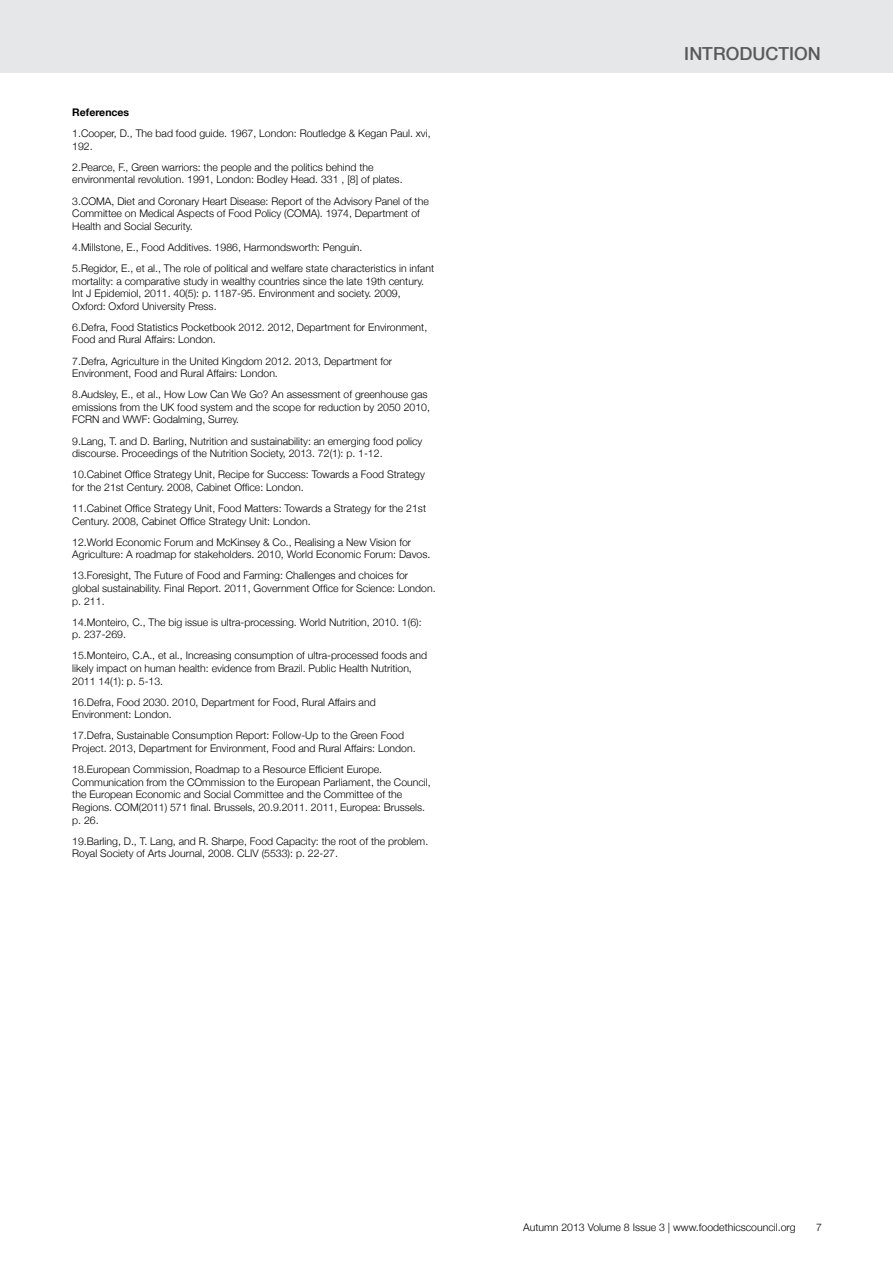
<style>
.page{position:relative;width:893px;height:1263px;background:#fff}
.page>*{position:absolute;margin:0;border:0;box-sizing:border-box;transform-origin:0 0}
.t1{font:500 18px "Helvetica Neue";color:#58595b}
.t2{font:300 10.5px/12.6px "Helvetica Neue";color:#000}
.t3{font:700 10.5px "Helvetica Neue";color:#000}
</style>
<div class="page">
<div style="left:0;top:0;width:893px;height:72px;background:#e6e7e8"></div>
<p class="t3" style="left:72px;top:104px;width:58px">References</p>
<p class="t2" style="left:72px;top:126px;width:360px">1.Cooper, D., The bad food guide. 1967, London: Routledge &amp; Kegan Paul. xvi,<br>192.</p>
<p class="t2" style="left:72px;top:160px;width:332px">2.Pearce, F., Green warriors: the people and the politics behind the environmental revolution. 1991, London: Bodley Head. 331 , [8] of plates.</p>
<p class="t2" style="left:72px;top:194px;width:358px">3.COMA, Diet and Coronary Heart Disease: Report of the Advisory Panel of the<br>Committee on Medical Aspects of Food Policy (COMA). 1974, Department of<br>Health and Social Security.</p>
<p class="t2" style="left:72px;top:236px;width:363px;line-height:21.1px">4.Millstone, E., Food Additives. 1986, Harmondsworth: Penguin.<br>5.Regidor, E., et al., The role of political and welfare state characteristics in infant</p>
<p class="t2" style="left:72px;top:274px;width:353px">mortality: a comparative study in wealthy countries since the late 19th century.<br>Int J Epidemiol, 2011. 40(5): p. 1187-95. Environment and society. 2009,<br>Oxford: Oxford University Press.</p>
<p class="t2" style="left:72px;top:320px;width:356px">6.Defra, Food Statistics Pocketbook 2012. 2012, Department for Environment,<br>Food and Rural Affairs: London.</p>
<p class="t2" style="left:72px;top:354px;width:321px">7.Defra, Agriculture in the United Kingdom 2012. 2013, Department for<br>Environment, Food and Rural Affairs: London.</p>
<p class="t2" style="left:72px;top:388px;width:359px">8.Audsley, E., et al., How Low Can We Go? An assessment of greenhouse gas emissions from the UK food system and the scope for reduction by 2050 2010,<br>FCRN and WWF: Godalming, Surrey.</p>
<p class="t2" style="left:72px;top:434px;width:352px">9.Lang, T. and D. Barling, Nutrition and sustainability: an emerging food policy discourse. Proceedings of the Nutrition Society, 2013. 72(1): p. 1-12.</p>
<p class="t2" style="left:72px;top:468px;width:354px">10.Cabinet Office Strategy Unit, Recipe for Success: Towards a Food Strategy for the 21st Century. 2008, Cabinet Office: London.</p>
<p class="t2" style="left:72px;top:501px;width:355px">11.Cabinet Office Strategy Unit, Food Matters: Towards a Strategy for the 21st<br>Century. 2008, Cabinet Office Strategy Unit: London.</p>
<p class="t2" style="left:72px;top:535px;width:360px">12.World Economic Forum and McKinsey &amp; Co., Realising a New Vision for<br>Agriculture: A roadmap for stakeholders. 2010, World Economic Forum: Davos.</p>
<p class="t2" style="left:72px;top:569px;width:365px">13.Foresight, The Future of Food and Farming: Challenges and choices for global sustainability. Final Report. 2011, Government Office for Science: London. p. 211.</p>
<p class="t2" style="left:72px;top:615px;width:351px">14.Monteiro, C., The big issue is ultra-processing. World Nutrition, 2010. 1(6): p. 237-269.</p>
<p class="t2" style="left:72px;top:649px;width:356px">15.Monteiro, C.A., et al., Increasing consumption of ultra-processed foods and likely impact on human health: evidence from Brazil. Public Health Nutrition,<br>2011 14(1): p. 5-13.</p>
<p class="t2" style="left:72px;top:695px;width:305px">16.Defra, Food 2030. 2010, Department for Food, Rural Affairs and<br>Environment: London.</p>
<p class="t2" style="left:72px;top:729px;width:345px">17.Defra, Sustainable Consumption Report: Follow-Up to the Green Food<br>Project. 2013, Department for Environment, Food and Rural Affairs: London.</p>
<p class="t2" style="left:72px;top:762px;width:360px">18.European Commission, Roadmap to a Resource Efficient Europe.<br>Communication from the COmmission to the European Parliament, the Council, the European Economic and Social Committee and the Committee of the Regions. COM(2011) 571 final. Brussels, 20.9.2011. 2011, Europea: Brussels. p. 26.</p>
<p class="t2" style="left:72px;top:834px;width:357px">19.Barling, D., T. Lang, and R. Sharpe, Food Capacity: the root of the problem.<br>Royal Society of Arts Journal, 2008. CLIV (5533): p. 22-27.</p>
<h1 class="t1" style="left:684px;top:39px;width:138px">INTRODUCTION</h1>
<p class="t2" style="left:523px;top:1220px;width:274px">Autumn 2013 Volume 8 Issue 3 | www.foodethicscouncil.org</p>
<p class="t2" style="left:816px;top:1220px;width:7px">7</p>
</div>
